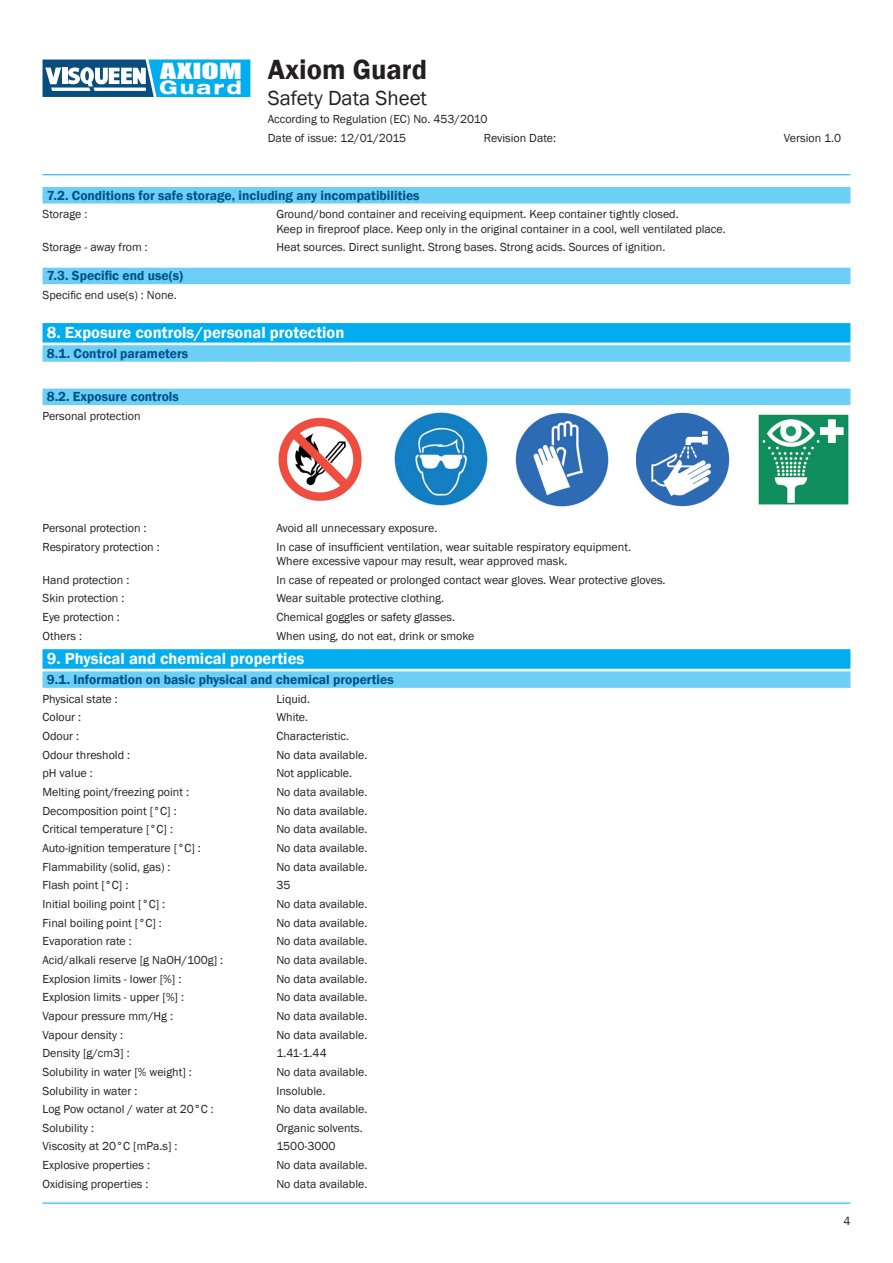
<style>
.page{position:relative;width:893px;height:1263px;background:#fff}
.page>*{position:absolute;margin:0;border:0;box-sizing:border-box;transform-origin:0 0}
.t1{font:600 28.5px "Franklin Gothic";color:#231f20}
.t2{font:21px "Franklin Gothic";color:#231f20}
.t3{font:20.4px "Impact";color:#fff;scale:1.56 1}
.t4{font:800 expanded 18.6px "Helvetica Neue LT";letter-spacing:.13em;color:#fff}
.Navy_Rule{font:600 16.5px "Franklin Gothic";color:#fff}
.Cyan_Rule{font:600 13.5px "Franklin Gothic";color:#015087}
.General_Paragraph{font:12px/14.4px "Franklin Gothic";color:#231f20}
</style>
<div class="page">
<svg style="left:43px;top:60px;width:207px;height:37px"></svg>
<hr style="left:43px;top:174px;width:807px;height:1px;background:#00aeef">
<hr style="left:43px;top:1203px;width:807px;height:1px;background:#00aeef">
<div style="left:43px;top:187px;width:807px;height:16px;background:#6bcff6"></div>
<div style="left:43px;top:268px;width:807px;height:16px;background:#6bcff6"></div>
<div style="left:43px;top:323px;width:807px;height:20px;background:#00aeef"></div>
<div style="left:43px;top:345px;width:807px;height:17px;background:#6bcff6"></div>
<div style="left:43px;top:389px;width:807px;height:16px;background:#6bcff6"></div>
<div style="left:43px;top:649px;width:807px;height:20px;background:#00aeef"></div>
<div style="left:43px;top:671px;width:807px;height:17px;background:#6bcff6"></div>
<img style="left:758px;top:414px;width:91px;height:91px">
<img style="left:278px;top:417px;width:84px;height:84px">
<img style="left:636px;top:412px;width:94px;height:94px">
<img style="left:394px;top:412px;width:94px;height:94px">
<img style="left:515px;top:412px;width:94px;height:94px">
<h3 class="t3" style="left:160px;top:55px;width:54px">AXIOM</h3>
<h3 class="t4" style="left:159px;top:75px;width:84px">Guard</h3>
<h1 class="t1" style="left:268px;top:52px;width:161px">Axiom Guard</h1>
<h2 class="t2" style="left:268px;top:85px;width:161px">Safety Data Sheet</h2>
<p class="General_Paragraph" style="left:268px;top:110px;width:221px;line-height:18.6px">According to Regulation (EC) No. 453/2010<br>Date of issue: 12/01/2015</p>
<p class="General_Paragraph" style="left:484px;top:131px;width:74px">Revision Date:</p>
<p class="General_Paragraph" style="left:784px;top:131px;width:59px">Version 1.0</p>
<p class="Cyan_Rule" style="left:47px;top:187px;width:374px">7.2. Conditions for safe storage, including any incompatibilities</p>
<p class="General_Paragraph" style="left:43px;top:207px;width:47px">Storage :</p>
<p class="General_Paragraph" style="left:276px;top:207px;width:451px">Ground/bond container and receiving equipment. Keep container tightly closed.<br>Keep in fireproof place. Keep only in the original container in a cool, well ventilated place.</p>
<p class="General_Paragraph" style="left:43px;top:240px;width:107px">Storage - away from :</p>
<p class="General_Paragraph" style="left:276px;top:240px;width:390px">Heat sources. Direct sunlight. Strong bases. Strong acids. Sources of ignition.</p>
<p class="Cyan_Rule" style="left:47px;top:268px;width:138px">7.3. Specific end use(s)</p>
<p class="General_Paragraph" style="left:43px;top:288px;width:136px">Specific end use(s) : None.</p>
<p class="Navy_Rule" style="left:47px;top:322px;width:299px">8. Exposure controls/personal protection</p>
<p class="Cyan_Rule" style="left:47px;top:345px;width:143px">8.1. Control parameters</p>
<p class="Cyan_Rule" style="left:47px;top:388px;width:134px">8.2. Exposure controls</p>
<p class="General_Paragraph" style="left:43px;top:409px;width:100px">Personal protection</p>
<p class="General_Paragraph" style="left:43px;top:521px;width:106px">Personal protection :</p>
<p class="General_Paragraph" style="left:276px;top:521px;width:163px">Avoid all unnecessary exposure.</p>
<p class="General_Paragraph" style="left:43px;top:540px;width:119px">Respiratory protection :</p>
<p class="General_Paragraph" style="left:276px;top:540px;width:356px">In case of insufficient ventilation, wear suitable respiratory equipment.<br>Where excessive vapour may result, wear approved mask.</p>
<p class="General_Paragraph" style="left:43px;top:573px;width:88px">Hand protection :</p>
<p class="General_Paragraph" style="left:276px;top:573px;width:391px">In case of repeated or prolonged contact wear gloves. Wear protective gloves.</p>
<p class="General_Paragraph" style="left:43px;top:591px;width:83px">Skin protection :</p>
<p class="General_Paragraph" style="left:276px;top:591px;width:169px">Wear suitable protective clothing.</p>
<p class="General_Paragraph" style="left:43px;top:610px;width:79px">Eye protection :</p>
<p class="General_Paragraph" style="left:276px;top:610px;width:180px">Chemical goggles or safety glasses.</p>
<p class="General_Paragraph" style="left:43px;top:629px;width:41px">Others :</p>
<p class="General_Paragraph" style="left:276px;top:629px;width:200px">When using, do not eat, drink or smoke</p>
<p class="Navy_Rule" style="left:47px;top:648px;width:259px">9. Physical and chemical properties</p>
<p class="Cyan_Rule" style="left:47px;top:671px;width:349px">9.1. Information on basic physical and chemical properties</p>
<p class="General_Paragraph" style="left:43px;top:692px;width:77px">Physical state :</p>
<p class="General_Paragraph" style="left:276px;top:692px;width:35px">Liquid.</p>
<p class="General_Paragraph" style="left:43px;top:710px;width:40px">Colour :</p>
<p class="General_Paragraph" style="left:276px;top:710px;width:33px">White.</p>
<p class="General_Paragraph" style="left:43px;top:729px;width:38px">Odour :</p>
<p class="General_Paragraph" style="left:276px;top:729px;width:74px">Characteristic.</p>
<p class="General_Paragraph" style="left:43px;top:748px;width:89px">Odour threshold :</p>
<p class="General_Paragraph" style="left:276px;top:748px;width:92px">No data available.</p>
<p class="General_Paragraph" style="left:43px;top:766px;width:52px">pH value :</p>
<p class="General_Paragraph" style="left:276px;top:766px;width:77px">Not applicable.</p>
<p class="General_Paragraph" style="left:43px;top:785px;width:148px">Melting point/freezing point :</p>
<p class="General_Paragraph" style="left:276px;top:785px;width:92px">No data available.</p>
<p class="General_Paragraph" style="left:43px;top:804px;width:136px">Decomposition point [°C] :</p>
<p class="General_Paragraph" style="left:276px;top:804px;width:92px">No data available.</p>
<p class="General_Paragraph" style="left:43px;top:822px;width:132px">Critical temperature [°C] :</p>
<p class="General_Paragraph" style="left:276px;top:822px;width:92px">No data available.</p>
<p class="General_Paragraph" style="left:43px;top:841px;width:160px">Auto-ignition temperature [°C] :</p>
<p class="General_Paragraph" style="left:276px;top:841px;width:92px">No data available.</p>
<p class="General_Paragraph" style="left:43px;top:860px;width:130px">Flammability (solid, gas) :</p>
<p class="General_Paragraph" style="left:276px;top:860px;width:92px">No data available.</p>
<p class="General_Paragraph" style="left:43px;top:878px;width:87px">Flash point [°C] :</p>
<p class="General_Paragraph" style="left:276px;top:878px;width:16px">35</p>
<p class="General_Paragraph" style="left:43px;top:897px;width:124px">Initial boiling point [°C] :</p>
<p class="General_Paragraph" style="left:276px;top:897px;width:92px">No data available.</p>
<p class="General_Paragraph" style="left:43px;top:916px;width:121px">Final boiling point [°C] :</p>
<p class="General_Paragraph" style="left:276px;top:916px;width:92px">No data available.</p>
<p class="General_Paragraph" style="left:43px;top:934px;width:91px">Evaporation rate :</p>
<p class="General_Paragraph" style="left:276px;top:934px;width:92px">No data available.</p>
<p class="General_Paragraph" style="left:43px;top:953px;width:182px">Acid/alkali reserve [g NaOH/100g] :</p>
<p class="General_Paragraph" style="left:276px;top:953px;width:92px">No data available.</p>
<p class="General_Paragraph" style="left:43px;top:972px;width:140px">Explosion limits - lower [%] :</p>
<p class="General_Paragraph" style="left:276px;top:972px;width:92px">No data available.</p>
<p class="General_Paragraph" style="left:43px;top:990px;width:143px">Explosion limits - upper [%] :</p>
<p class="General_Paragraph" style="left:276px;top:990px;width:92px">No data available.</p>
<p class="General_Paragraph" style="left:43px;top:1009px;width:132px">Vapour pressure mm/Hg :</p>
<p class="General_Paragraph" style="left:276px;top:1009px;width:92px">No data available.</p>
<p class="General_Paragraph" style="left:43px;top:1027px;width:82px">Vapour density :</p>
<p class="General_Paragraph" style="left:276px;top:1027px;width:92px">No data available.</p>
<p class="General_Paragraph" style="left:43px;top:1046px;width:89px">Density [g/cm3] :</p>
<p class="General_Paragraph" style="left:276px;top:1046px;width:52px">1.41-1.44</p>
<p class="General_Paragraph" style="left:43px;top:1065px;width:151px">Solubility in water [% weight] :</p>
<p class="General_Paragraph" style="left:276px;top:1065px;width:92px">No data available.</p>
<p class="General_Paragraph" style="left:43px;top:1083px;width:96px">Solubility in water :</p>
<p class="General_Paragraph" style="left:276px;top:1083px;width:51px">Insoluble.</p>
<p class="General_Paragraph" style="left:43px;top:1102px;width:173px">Log Pow octanol / water at 20°C :</p>
<p class="General_Paragraph" style="left:276px;top:1102px;width:92px">No data available.</p>
<p class="General_Paragraph" style="left:43px;top:1121px;width:53px">Solubility :</p>
<p class="General_Paragraph" style="left:276px;top:1121px;width:88px">Organic solvents.</p>
<p class="General_Paragraph" style="left:43px;top:1139px;width:137px">Viscosity at 20°C [mPa.s] :</p>
<p class="General_Paragraph" style="left:276px;top:1139px;width:61px">1500-3000</p>
<p class="General_Paragraph" style="left:43px;top:1158px;width:109px">Explosive properties :</p>
<p class="General_Paragraph" style="left:276px;top:1158px;width:92px">No data available.</p>
<p class="General_Paragraph" style="left:43px;top:1177px;width:108px">Oxidising properties :</p>
<p class="General_Paragraph" style="left:276px;top:1177px;width:92px">No data available.</p>
<p class="General_Paragraph" style="left:843px;top:1214px;width:9px">4</p>
</div>
